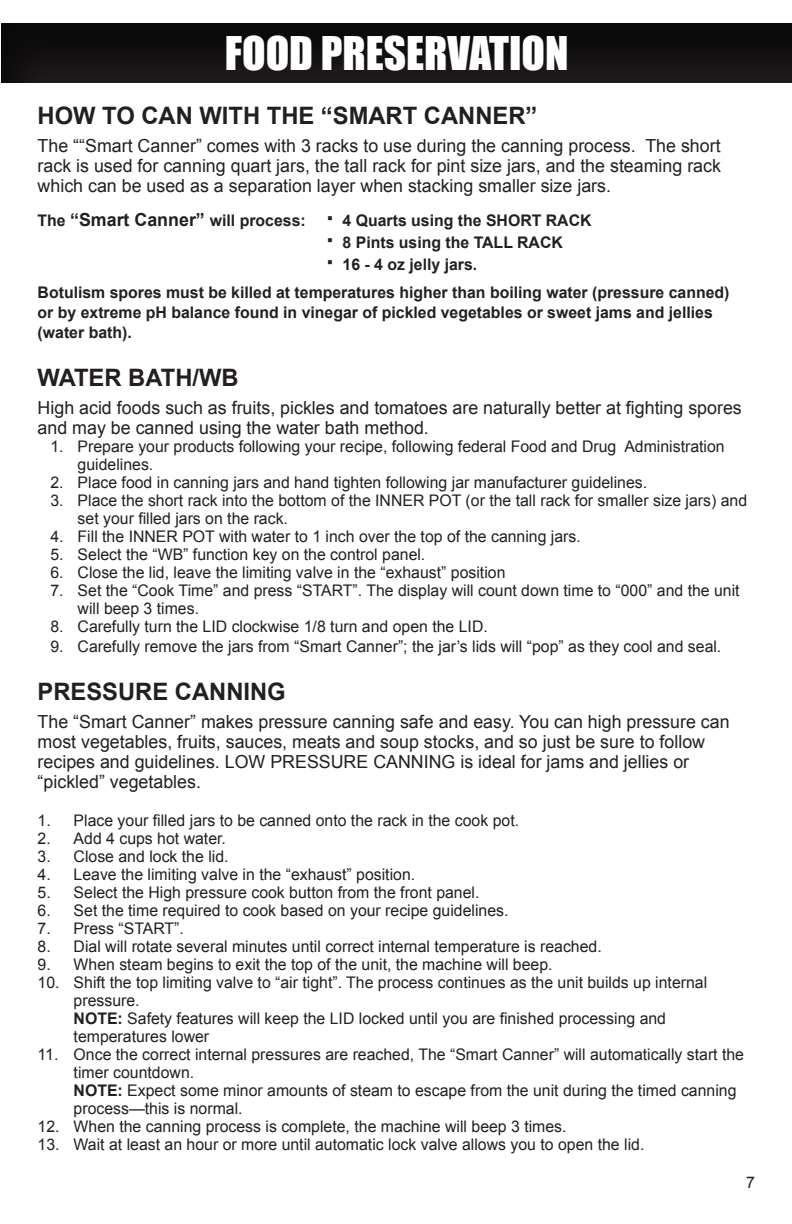
<style>
.page{position:relative;width:792px;height:1224px;background:#fff}
.page>*{position:absolute;margin:0;border:0;box-sizing:border-box;transform-origin:0 0}
.t1{font:42.6px "Impact";color:#fff}
.t2{font:700 24px "Arial";color:#231f20}
.t3{font:18px/20px "Arial";color:#231f20}
.t4{font:16px/18px "Arial";color:#231f20}
.t5{font:700 16px/22px "Arial";color:#231f20}
.s1{font-size:18px}
.s2{font-size:28px}
.s3{font-weight:700}
</style>
<div class="page">
<div style="left:0;top:21px;width:792px;height:64px;background:#231f20;opacity:.75"></div>
<h1 class="t1" style="left:225px;top:20px;width:345px">FOOD PRESERVATION</h1>
<h2 class="t2" style="left:38px;top:99px;width:501px">HOW TO CAN WITH THE “SMART CANNER”</h2>
<p class="t3" style="left:38px;top:136px;width:685px;text-align:justify">The ““Smart Canner” comes with 3 racks to use during the canning process. The short rack is used for canning quart jars, the tall rack for pint size jars, and the steaming rack which can be used as a separation layer when stacking smaller size jars.</p>
<p class="t5" style="left:326px;top:210px;width:268px;text-indent:-288px">The <span class="s1">“Smart Canner”</span> will process: <span class="s2">·</span> 4 Quarts using the SHORT RACK <span class="s2">·</span> 8 Pints using the TALL RACK<br><span class="s2">·</span> 16 - 4 oz jelly jars.</p>
<p class="t5" style="left:38px;top:283px;width:693px;line-height:20px">Botulism spores must be killed at temperatures higher than boiling water (pressure canned) or by extreme pH balance found in vinegar of pickled vegetables or sweet jams and jellies (water bath).</p>
<h2 class="t2" style="left:38px;top:361px;width:203px">WATER BATH/WB</h2>
<p class="t3" style="left:38px;top:398px;width:706px">High acid foods such as fruits, pickles and tomatoes are naturally better at fighting spores and may be canned using the water bath method.</p>
<p class="t4" style="left:78px;top:437px;width:649px;text-indent:-27px">1. Prepare your products following your recipe, following federal Food and Drug Administration guidelines.</p>
<p class="t4" style="left:50px;top:473px;width:598px">2. Place food in canning jars and hand tighten following jar manufacturer guidelines.</p>
<p class="t4" style="left:78px;top:491px;width:671px;text-indent:-27px">3. Place the short rack into the bottom of the INNER POT (or the tall rack for smaller size jars) and set your filled jars on the rack.</p>
<p class="t4" style="left:50px;top:527px;width:532px">4. Fill the INNER POT with water to 1 inch over the top of the canning jars.</p>
<p class="t4" style="left:50px;top:545px;width:376px">5. Select the “WB” function key on the control panel.</p>
<p class="t4" style="left:50px;top:563px;width:457px">6. Close the lid, leave the limiting valve in the “exhaust” position</p>
<p class="t4" style="left:78px;top:581px;width:664px;text-indent:-27px">7. Set the “Cook Time” and press “START”. The display will count down time to “000” and the unit will beep 3 times.</p>
<p class="t4" style="left:50px;top:617px;width:439px">8. Carefully turn the LID clockwise 1/8 turn and open the LID.</p>
<p class="t4" style="left:50px;top:637px;width:672px">9. Carefully remove the jars from “Smart Canner”; the jar’s lids will “pop” as they cool and seal.</p>
<h2 class="t2" style="left:38px;top:675px;width:250px">PRESSURE CANNING</h2>
<p class="t3" style="left:38px;top:712px;width:694px">The “Smart Canner” makes pressure canning safe and easy. You can high pressure can most vegetables, fruits, sauces, meats and soup stocks, and so just be sure to follow recipes and guidelines. LOW PRESSURE CANNING is ideal for jams and jellies or “pickled” vegetables.</p>
<p class="t4" style="left:38px;top:811px;width:483px">1. Place your filled jars to be canned onto the rack in the cook pot.</p>
<p class="t4" style="left:38px;top:829px;width:190px">2. Add 4 cups hot water.</p>
<p class="t4" style="left:38px;top:847px;width:192px">3. Close and lock the lid.</p>
<p class="t4" style="left:38px;top:865px;width:379px">4. Leave the limiting valve in the “exhaust” position.</p>
<p class="t4" style="left:38px;top:883px;width:443px">5. Select the High pressure cook button from the front panel.</p>
<p class="t4" style="left:38px;top:901px;width:472px">6. Set the time required to cook based on your recipe guidelines.</p>
<p class="t4" style="left:38px;top:919px;width:148px">7. Press “START”.</p>
<p class="t4" style="left:38px;top:937px;width:566px">8. Dial will rotate several minutes until correct internal temperature is reached.</p>
<p class="t4" style="left:38px;top:955px;width:516px">9. When steam begins to exit the top of the unit, the machine will beep.</p>
<p class="t4" style="left:74px;top:973px;width:635px;text-indent:-36px">10. Shift the top limiting valve to “air tight”. The process continues as the unit builds up internal pressure.<br><span class="s3">NOTE:</span> Safety features will keep the LID locked until you are finished processing and temperatures lower</p>
<p class="t4" style="left:74px;top:1045px;width:672px;text-indent:-36px">11. Once the correct internal pressures are reached, The “Smart Canner” will automatically start the timer countdown.<br><span class="s3">NOTE:</span> Expect some minor amounts of steam to escape from the unit during the timed canning process—this is normal.</p>
<p class="t4" style="left:38px;top:1117px;width:531px">12. When the canning process is complete, the machine will beep 3 times.</p>
<p class="t4" style="left:38px;top:1135px;width:608px">13. Wait at least an hour or more until automatic lock valve allows you to open the lid.</p>
<p class="t4" style="left:746px;top:1173px;width:10px">7</p>
</div>
